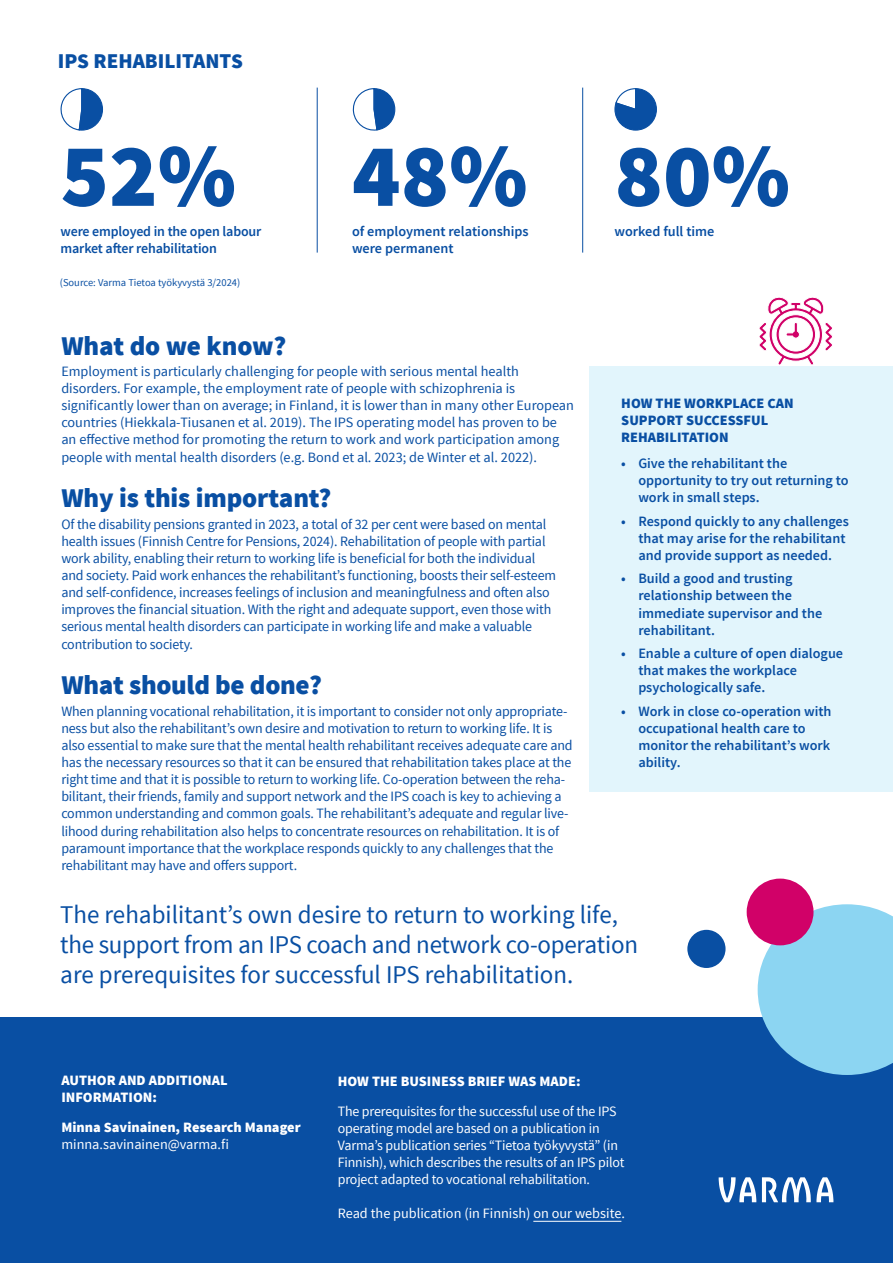
<style>
.page{position:relative;width:893px;height:1263px;background:#fff}
.page>*{position:absolute;margin:0;border:0;box-sizing:border-box;transform-origin:0 0}
.Numeronosto{font:900 90px "Source Sans Pro";color:#094fa3}
.Väliotsikot_H2{font:900 27px "Source Sans Pro";letter-spacing:-.005em;color:#094fa3}
.Nosto_P{font:25.5px/30px "Source Sans Pro";letter-spacing:-.005em;color:#094fa3}
.Boldattu_alku_14pt_P{font:900 21px "Source Sans Pro";color:#094fa3}
.Leipis_eka_sininen_P{font:14.25px/17.1px "Source Sans Pro";letter-spacing:-.01em;color:#094fa3}
.Lista_tietolaatikko_sin_P{font:600 14.25px/17.1px "Source Sans Pro";color:#094fa3}
.Leipis_liehu_nega_P{font:14.25px/17.1px "Source Sans Pro";letter-spacing:-.01em;color:#fff}
.Infografiikkanosto_leipis_P{font:600 14.25px/17.1px "Source Sans Pro";letter-spacing:-.01em;color:#094fa3}
.Tietolaatikko_otsikko_nega_P{font:900 14.25px/17.1px "Source Sans Pro";color:#fff}
.Leipis_liehu_nega_P-2{font:900 14.25px/17.1px "Source Sans Pro";color:#fff}
.Tietolaatikko_ots_sin_P{font:900 14.25px/17.1px "Source Sans Pro";color:#094fa3}
.Lisätieto_lähde_P{font:10.5px "Source Sans Pro";color:#094fa3}
.s1{font-weight:400}
</style>
<div class="page">
<div style="left:0;top:1017px;width:893px;height:246px;background:#094fa3"></div>
<svg style="left:719px;top:1177px;width:37px;height:25px"></svg>
<svg style="left:762px;top:1177px;width:71px;height:25px"></svg>
<svg style="left:758px;top:904px;width:135px;height:171px;background:#84caeb"></svg>
<div style="left:747px;top:878px;width:66px;height:67px;background:#d10168;border-radius:50%"></div>
<div style="left:687px;top:930px;width:38px;height:38px;background:#094fa3;border-radius:50%"></div>
<div style="left:590px;top:366px;width:303px;height:426px;background:#e2f5fc"></div>
<svg style="left:759px;top:297px;width:74px;height:68px"></svg>
<hr style="left:317px;top:88px;width:1px;height:165px;background:#094fa3">
<hr style="left:582px;top:88px;width:1px;height:165px;background:#094fa3">
<svg style="left:60px;top:88px;width:43px;height:43px"></svg>
<svg style="left:352px;top:88px;width:44px;height:43px"></svg>
<svg style="left:614px;top:88px;width:43px;height:43px"></svg>
<hr style="left:533px;top:1221px;width:88px;height:1px;background:#fff">
<p class="Boldattu_alku_14pt_P" style="left:58px;top:48px;width:187px">IPS REHABILITANTS</p>
<p class="Numeronosto" style="left:61px;top:117px;width:177px">52%</p>
<p class="Infografiikkanosto_leipis_P" style="left:61px;top:223px;width:202px">were employed in the open labour market after rehabilitation</p>
<p class="Lisätieto_lähde_P" style="left:60px;top:276px;width:182px">(Source: Varma Tietoa työkyvystä 3/2024)</p>
<p class="Numeronosto" style="left:352px;top:117px;width:177px">48%</p>
<p class="Infografiikkanosto_leipis_P" style="left:352px;top:223px;width:178px">of employment relationships were permanent</p>
<h2 class="Väliotsikot_H2" style="left:61px;top:328px;width:226px">What do we know?</h2>
<p class="Leipis_eka_sininen_P" style="left:61px;top:363px;width:514px">Employment is particularly challenging for people with serious mental health disorders. For example, the employment rate of people with schizophrenia is significantly lower than on average; in Finland, it is lower than in many other European countries (Hiekkala-Tiusanen et al. 2019). The IPS operating model has proven to be an effective method for promoting the return to work and work participation among people with mental health disorders (e.g. Bond et al. 2023; de Winter et al. 2022).</p>
<h2 class="Väliotsikot_H2" style="left:61px;top:481px;width:272px">Why is this important?</h2>
<p class="Leipis_eka_sininen_P" style="left:61px;top:516px;width:496px">Of the disability pensions granted in 2023, a total of 32 per cent were based on mental health issues (Finnish Centre for Pensions, 2024). Rehabilitation of people with partial work ability, enabling their return to working life is beneficial for both the individual and society. Paid work enhances the rehabilitant’s functioning, boosts their self-esteem and self-confidence, increases feelings of inclusion and meaningfulness and often also improves the financial situation. With the right and adequate support, even those with serious mental health disorders can participate in working life and make a valuable contribution to society.</p>
<h2 class="Väliotsikot_H2" style="left:61px;top:668px;width:262px">What should be done?</h2>
<p class="Leipis_eka_sininen_P" style="left:61px;top:703px;width:513px">When planning vocational rehabilitation, it is important to consider not only appropriate&shy;ness but also the rehabilitant’s own desire and motivation to return to working life. It is also essential to make sure that the mental health rehabilitant receives adequate care and has the necessary resources so that it can be ensured that rehabilitation takes place at the right time and that it is possible to return to working life. Co-operation between the reha&shy;bilitant, their friends, family and support network and the IPS coach is key to achieving a common understanding and common goals. The rehabilitant’s adequate and regular live&shy;lihood during rehabilitation also helps to concentrate resources on rehabilitation. It is of paramount importance that the workplace responds quickly to any challenges that the rehabilitant may have and offers support.</p>
<p class="Numeronosto" style="left:614px;top:117px;width:177px">80%</p>
<p class="Infografiikkanosto_leipis_P" style="left:614px;top:223px;width:102px">worked full time</p>
<p class="Tietolaatikko_ots_sin_P" style="left:621px;top:395px;width:174px">HOW THE WORKPLACE CAN<br>SUPPORT SUCCESSFUL<br>REHABILITATION</p>
<p class="Lista_tietolaatikko_sin_P" style="left:638px;top:455px;width:212px;text-indent:-17px">• Give the rehabilitant the opportunity to try out returning to work in small steps.</p>
<p class="Lista_tietolaatikko_sin_P" style="left:638px;top:513px;width:212px;text-indent:-17px">• Respond quickly to any challenges that may arise for the rehabilitant and provide support as needed.</p>
<p class="Lista_tietolaatikko_sin_P" style="left:638px;top:570px;width:185px;text-indent:-17px">• Build a good and trusting relationship between the immediate supervisor and the rehabilitant.</p>
<p class="Lista_tietolaatikko_sin_P" style="left:638px;top:645px;width:206px;text-indent:-17px">• Enable a culture of open dialogue that makes the workplace psychologically safe.</p>
<p class="Lista_tietolaatikko_sin_P" style="left:638px;top:703px;width:195px;text-indent:-17px">• Work in close co-operation with occupational health care to monitor the rehabilitant’s work ability.</p>
<p class="Nosto_P" style="left:60px;top:899px;width:579px">The rehabilitant’s own desire to return to working life, the support from an IPS coach and network co-operation are prerequisites for successful IPS rehabilitation.</p>
<p class="Tietolaatikko_otsikko_nega_P" style="left:61px;top:1072px;width:168px">AUTHOR AND ADDITIONAL<br>INFORMATION:</p>
<p class="Leipis_liehu_nega_P-2" style="left:61px;top:1119px;width:241px">Minna Savinainen, Research Manager <span class="s1">minna.savinainen@varma.fi</span></p>
<p class="Tietolaatikko_otsikko_nega_P" style="left:338px;top:1073px;width:244px">HOW THE BUSINESS BRIEF WAS MADE:</p>
<p class="Leipis_liehu_nega_P" style="left:338px;top:1103px;width:288px">The prerequisites for the successful use of the IPS operating model are based on a publication in Varma’s publication series “Tietoa työkyvystä” (in Finnish), which describes the results of an IPS pilot project adapted to vocational rehabilitation.</p>
<p class="Leipis_liehu_nega_P" style="left:338px;top:1205px;width:289px">Read the publication (in Finnish) on our website.</p>
</div>
